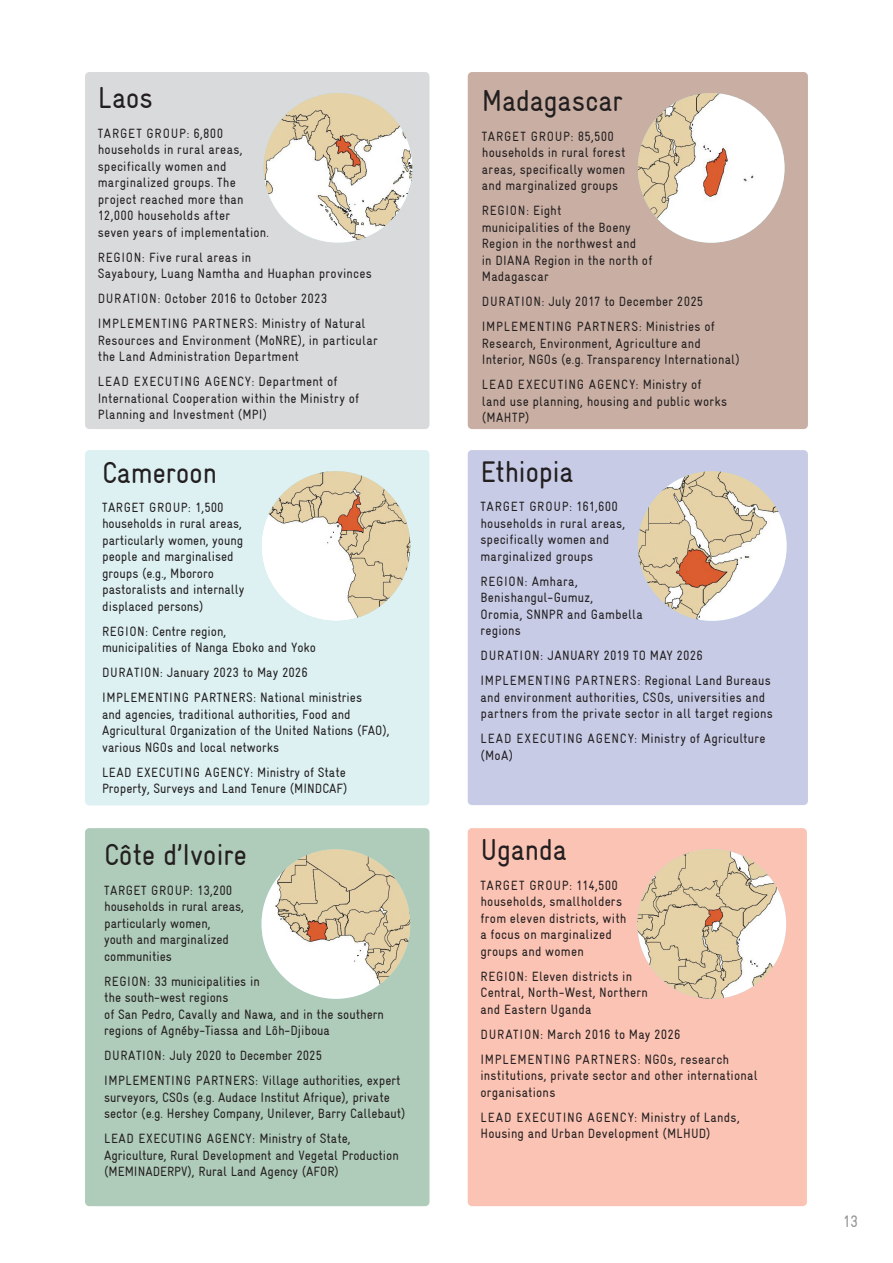
<style>
.page{position:relative;width:893px;height:1263px;background:#fff}
.page>*{position:absolute;margin:0;border:0;box-sizing:border-box;transform-origin:0 0}
.t1{font:condensed 30px "GIZ Gravur TT";letter-spacing:-.01em;color:#231f20}
.t2{font:condensed 16.5px "GIZ Gravur TT";color:#939598}
.t3{font:condensed 13.5px/16.5px "GIZ Gravur TT";letter-spacing:.015em;color:#231f20}
.t4{font:condensed 13.5px/25px "GIZ Gravur TT";letter-spacing:.04em;color:#231f20}
</style>
<div class="page">
<div style="left:468px;top:450px;width:340px;height:355px;background:#c7cbe6;border-radius:4px"></div>
<div style="left:85px;top:828px;width:344px;height:378px;background:#afcbb9;border-radius:4px"></div>
<div style="left:468px;top:72px;width:340px;height:357px;background:#c9afa3;border-radius:4px"></div>
<div style="left:85px;top:450px;width:344px;height:355px;background:#ddf1f3;border-radius:4px"></div>
<div style="left:85px;top:72px;width:344px;height:357px;background:#d9dadc;border-radius:4px"></div>
<div style="left:468px;top:828px;width:339px;height:378px;background:#fbc3b3;border-radius:4px"></div>
<img style="left:637px;top:849px;width:149px;height:150px;border-radius:75px">
<img style="left:638px;top:93px;width:146px;height:150px">
<img style="left:638px;top:471px;width:149px;height:150px;border-radius:75px">
<img style="left:261px;top:849px;width:149px;height:150px;border-radius:75px">
<img style="left:264px;top:93px;width:148px;height:150px;border-radius:75px">
<svg style="left:283px;top:167px;width:32px;height:6px"></svg>
<svg style="left:283px;top:186px;width:32px;height:7px"></svg>
<img style="left:261px;top:471px;width:149px;height:150px;border-radius:75px">
<svg style="left:295px;top:955px;width:42px;height:7px"></svg>
<svg style="left:315px;top:969px;width:42px;height:7px"></svg>
<svg style="left:375px;top:164px;width:32px;height:6px"></svg>
<h1 class="t1" style="left:98px;top:82px;width:57px">Laos</h1>
<p class="t3" style="left:98px;top:125px;width:173px">TARGET GROUP: 6,800 households in rural areas, specifically women and marginalized groups. The project reached more than<br>12,000 households after<br>seven years of implementation.</p>
<p class="t3" style="left:98px;top:249px;width:276px">REGION: Five rural areas in<br>Sayaboury, Luang Namtha and Huaphan provinces</p>
<p class="t3" style="left:98px;top:286px;width:269px;line-height:25px">DURATION: October 2016 to October 2023<br>IMPLEMENTING PARTNERS: Ministry of Natural</p>
<p class="t3" style="left:98px;top:332px;width:281px">Resources and Environment (MoNRE), in particular the Land Administration Department</p>
<p class="t3" style="left:98px;top:373px;width:263px">LEAD EXECUTING AGENCY: Department of<br>International Cooperation within the Ministry of<br>Planning and Investment (MPI)</p>
<h1 class="t1" style="left:102px;top:456px;width:116px">Cameroon</h1>
<p class="t3" style="left:102px;top:499px;width:144px">TARGET GROUP: 1,500 households in rural areas, particularly women, young people and marginalised groups (e.g., Mbororo pastoralists and internally displaced persons)</p>
<p class="t3" style="left:102px;top:623px;width:215px">REGION: Centre region,<br>municipalities of Nanga Eboko and Yoko</p>
<p class="t3" style="left:102px;top:660px;width:261px;line-height:25px">DURATION: January 2023 to May 2026<br>IMPLEMENTING PARTNERS: National ministries</p>
<p class="t3" style="left:102px;top:706px;width:289px">and agencies, traditional authorities, Food and<br>Agricultural Organization of the United Nations (FAO), various NGOs and local networks</p>
<p class="t3" style="left:102px;top:764px;width:247px">LEAD EXECUTING AGENCY: Ministry of State<br>Property, Surveys and Land Tenure (MINDCAF)</p>
<h1 class="t1" style="left:104px;top:838px;width:144px">Côte d’Ivoire</h1>
<p class="t3" style="left:104px;top:882px;width:141px">TARGET GROUP: 13,200 households in rural areas, particularly women,<br>youth and marginalized communities</p>
<p class="t3" style="left:104px;top:973px;width:281px">REGION: 33 municipalities in<br>the south-west regions<br>of San Pedro, Cavally and Nawa, and in the southern regions of Agnéby-Tiassa and Lôh-Djiboua</p>
<p class="t3" style="left:104px;top:1043px;width:298px;line-height:25px">DURATION: July 2020 to December 2025<br>IMPLEMENTING PARTNERS: Village authorities, expert</p>
<p class="t3" style="left:104px;top:1089px;width:303px">surveyors, CSOs (e.g. Audace Institut Afrique), private sector (e.g. Hershey Company, Unilever, Barry Callebaut)</p>
<p class="t3" style="left:104px;top:1130px;width:296px">LEAD EXECUTING AGENCY: Ministry of State,<br>Agriculture, Rural Development and Vegetal Production (MEMINADERPV), Rural Land Agency (AFOR)</p>
<h1 class="t1" style="left:482px;top:85px;width:143px">Madagascar</h1>
<p class="t3" style="left:482px;top:128px;width:145px">TARGET GROUP: 85,500 households in rural forest areas, specifically women and marginalized groups</p>
<p class="t3" style="left:482px;top:202px;width:172px">REGION: Eight<br>municipalities of the Boeny<br>Region in the northwest and<br>in DIANA Region in the north of<br>Madagascar</p>
<p class="t3" style="left:482px;top:289px;width:234px;line-height:25px">DURATION: July 2017 to December 2025<br>IMPLEMENTING PARTNERS: Ministries of</p>
<p class="t3" style="left:482px;top:335px;width:259px">Research, Environment, Agriculture and<br>Interior, NGOs (e.g. Transparency International)</p>
<p class="t3" style="left:482px;top:376px;width:247px">LEAD EXECUTING AGENCY: Ministry of land use planning, housing and public works (MAHTP)</p>
<h1 class="t1" style="left:480px;top:455px;width:95px">Ethiopia</h1>
<p class="t3" style="left:480px;top:499px;width:146px">TARGET GROUP: 161,600 households in rural areas, specifically women and marginalized groups</p>
<p class="t3" style="left:480px;top:573px;width:164px">REGION: Amhara,<br>Benishangul-Gumuz,<br>Oromia, SNNPR and Gambella regions</p>
<p class="t3" style="left:480px;top:643px;width:292px;line-height:25px">DURATION: JANUARY 2019 TO MAY 2026<br>IMPLEMENTING PARTNERS: Regional Land Bureaus</p>
<p class="t3" style="left:480px;top:689px;width:294px">and environment authorities, CSOs, universities and partners from the private sector in all target regions</p>
<p class="t3" style="left:480px;top:731px;width:287px">LEAD EXECUTING AGENCY: Ministry of Agriculture (MoA)</p>
<h1 class="t1" style="left:480px;top:834px;width:88px">Uganda</h1>
<p class="t3" style="left:480px;top:877px;width:147px">TARGET GROUP: 114,500 households, smallholders from eleven districts, with a focus on marginalized groups and women</p>
<p class="t3" style="left:480px;top:968px;width:169px">REGION: Eleven districts in<br>Central, North-West, Northern and Eastern Uganda</p>
<p class="t4" style="left:480px;top:1021px;width:250px">DURATION: March 2016 to May 2026<br>IMPLEMENTING PARTNERS: NGOs, research</p>
<p class="t3" style="left:480px;top:1067px;width:279px">institutions, private sector and other international organisations</p>
<p class="t3" style="left:480px;top:1109px;width:261px">LEAD EXECUTING AGENCY: Ministry of Lands,<br>Housing and Urban Development (MLHUD)</p>
<p class="t2" style="left:843px;top:1212px;width:17px">13</p>
</div>
